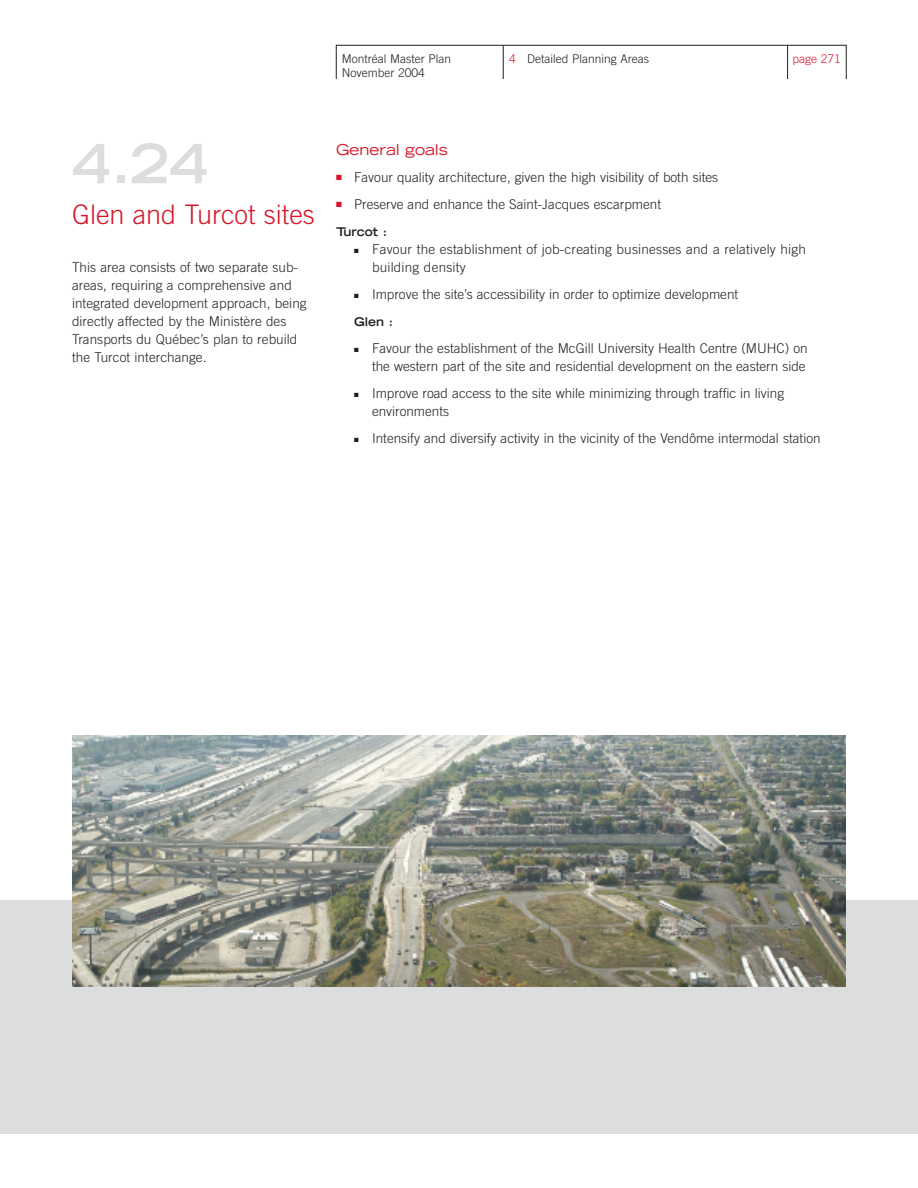
<style>
.page{position:relative;width:918px;height:1188px;background:#fff}
.page>*{position:absolute;margin:0;border:0;box-sizing:border-box;transform-origin:0 0}
.t1{font:700 expanded 54px "Trade Gothic LH";color:#dcdddf}
.t2{font:300 27px "Trade Gothic";color:#d71729}
.t3{font:expanded 15px "Trade Gothic LH";color:#d71729}
.t4{font:300 13.5px/18px "Trade Gothic";color:#231f20}
.t5{font:300 12px/14.4px "Trade Gothic";color:#231f20}
.t6{font:700 expanded 12px "Trade Gothic LH";color:#231f20}
.t7{font:300 12px "Trade Gothic";color:#d71729}
.s1{color:#d71729}
</style>
<div class="page">
<hr style="left:503px;top:45px;width:1px;height:34px;background:#231f20">
<hr style="left:787px;top:45px;width:1px;height:34px;background:#231f20">
<div style="left:336px;top:45px;width:511px;height:34px;border:1px solid #231f20"></div>
<div style="left:0;top:900px;width:918px;height:234px;background:#dcdddf"></div>
<img style="left:72px;top:735px;width:774px;height:252px">
<p class="t5" style="left:342px;top:52px;width:111px">Montréal Master Plan<br>November 2004</p>
<p class="t5" style="left:509px;top:52px;width:142px"><span class="s1">4</span> Detailed Planning Areas</p>
<p class="t7" style="left:793px;top:54px;width:50px">page 271</p>
<h1 class="t1" style="left:72px;top:144px;width:138px">4.24</h1>
<h2 class="t2" style="left:72px;top:204px;width:244px">Glen and Turcot sites</h2>
<p class="t4" style="left:72px;top:259px;width:236px">This area consists of two separate sub&shy;areas, requiring a comprehensive and integrated development approach, being directly affected by the Ministère des Transports du Québec’s plan to rebuild the Turcot interchange.</p>
<p class="t3" style="left:336px;top:144px;width:113px">General goals</p>
<p class="t4" style="left:336px;top:169px;width:384px"><span class="s1">■</span> Favour quality architecture, given the high visibility of both sites</p>
<p class="t4" style="left:336px;top:196px;width:327px"><span class="s1">■</span> Preserve and enhance the Saint-Jacques escarpment</p>
<p class="t6" style="left:336px;top:227px;width:53px">Turcot :</p>
<p class="t4" style="left:372px;top:241px;width:435px;text-indent:-18px">■ Favour the establishment of job-creating businesses and a relatively high building density</p>
<p class="t4" style="left:354px;top:286px;width:386px">■ Improve the site’s accessibility in order to optimize development</p>
<p class="t6" style="left:354px;top:317px;width:41px">Glen :</p>
<p class="t4" style="left:354px;top:340px;width:455px;text-align:right">■ Favour the establishment of the McGill University Health Centre (MUHC) on the western part of the site and residential development on the eastern side</p>
<p class="t4" style="left:372px;top:385px;width:414px;text-indent:-18px">■ Improve road access to the site while minimizing through traffic in living environments</p>
<p class="t4" style="left:354px;top:430px;width:468px">■ Intensify and diversify activity in the vicinity of the Vendôme intermodal station</p>
</div>
